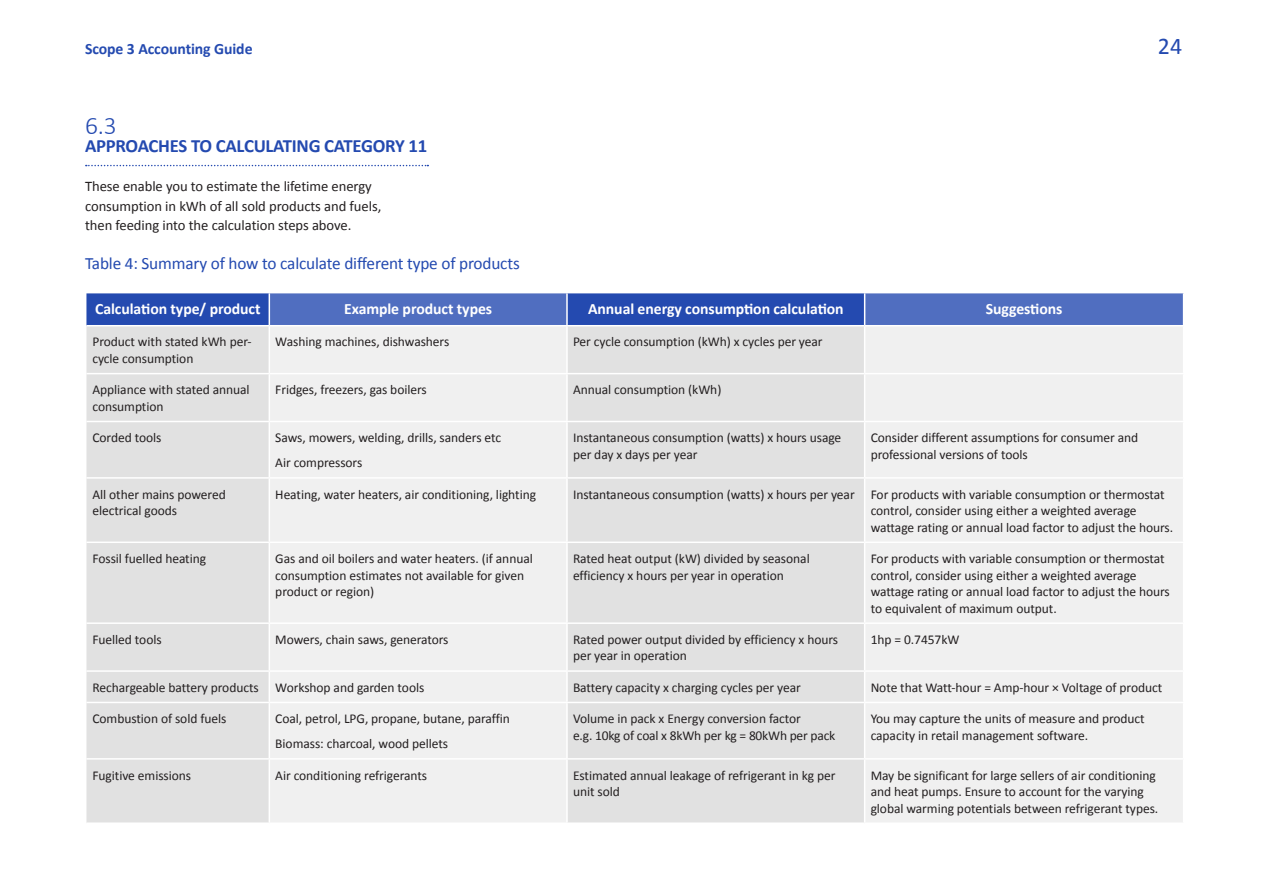
<style>
.page{position:relative;width:1263px;height:893px;background:#fff}
.page>*{position:absolute;margin:0;border:0;box-sizing:border-box;transform-origin:0 0}
.Section_numbers{font:300 25.5px "Calibri";color:#244ab0}
.t1{font:24px "Calibri";color:#244ab0}
.Section_Headings{font:700 18.75px "Calibri";letter-spacing:-.015em;color:#244ab0}
.image_captions{font:17.25px "Calibri";letter-spacing:-.01em;color:#244ab0}
.Body_intro{font:700 15.75px "Calibri";letter-spacing:-.005em;color:#fff}
.t2{font:700 15.75px "Calibri";letter-spacing:-.005em;color:#244ab0}
.Body_text{font:14.7px/19.5px "Calibri";letter-spacing:-.005em;color:#231f20}
.body_text_tables_no_baseline_grid{font:13.5px/16.5px "Calibri";letter-spacing:-.005em;color:#231f20}
</style>
<div class="page">
<svg style="left:86px;top:165px;width:342px;height:1px"></svg>
<svg style="left:86px;top:293px;width:1097px;height:32px;background:#3f60b9"></svg>
<div style="left:86px;top:326px;width:183px;height:496px;background:#e1e1e1"></div>
<svg style="left:270px;top:326px;width:913px;height:496px;fill:#f0f0f0"></svg>
<hr style="left:86px;top:373px;width:183px;height:1px;background:#fff">
<hr style="left:269px;top:373px;width:298px;height:1px;background:#fff">
<hr style="left:567px;top:373px;width:298px;height:1px;background:#fff">
<hr style="left:865px;top:373px;width:319px;height:1px;background:#fff">
<hr style="left:86px;top:421px;width:183px;height:1px;background:#fff">
<hr style="left:269px;top:421px;width:298px;height:1px;background:#fff">
<hr style="left:567px;top:421px;width:298px;height:1px;background:#fff">
<hr style="left:865px;top:421px;width:319px;height:1px;background:#fff">
<hr style="left:86px;top:477px;width:183px;height:2px;background:#fff">
<hr style="left:269px;top:477px;width:298px;height:2px;background:#fff">
<hr style="left:567px;top:477px;width:298px;height:2px;background:#fff">
<hr style="left:865px;top:477px;width:319px;height:2px;background:#fff">
<hr style="left:86px;top:541px;width:183px;height:2px;background:#fff">
<hr style="left:269px;top:541px;width:298px;height:2px;background:#fff">
<hr style="left:567px;top:541px;width:298px;height:2px;background:#fff">
<hr style="left:865px;top:541px;width:319px;height:2px;background:#fff">
<hr style="left:86px;top:622px;width:183px;height:2px;background:#fff">
<hr style="left:269px;top:622px;width:298px;height:2px;background:#fff">
<hr style="left:567px;top:622px;width:298px;height:2px;background:#fff">
<hr style="left:865px;top:622px;width:319px;height:2px;background:#fff">
<hr style="left:86px;top:670px;width:183px;height:2px;background:#fff">
<hr style="left:269px;top:670px;width:298px;height:2px;background:#fff">
<hr style="left:567px;top:670px;width:298px;height:2px;background:#fff">
<hr style="left:865px;top:670px;width:319px;height:2px;background:#fff">
<hr style="left:86px;top:702px;width:183px;height:1px;background:#fff">
<hr style="left:269px;top:702px;width:298px;height:1px;background:#fff">
<hr style="left:567px;top:702px;width:298px;height:1px;background:#fff">
<hr style="left:865px;top:702px;width:319px;height:1px;background:#fff">
<hr style="left:86px;top:758px;width:183px;height:2px;background:#fff">
<hr style="left:269px;top:758px;width:298px;height:2px;background:#fff">
<hr style="left:567px;top:758px;width:298px;height:2px;background:#fff">
<hr style="left:865px;top:758px;width:319px;height:2px;background:#fff">
<hr style="left:269px;top:293px;width:1px;height:32px;background:#fff">
<hr style="left:566px;top:293px;width:2px;height:32px;background:#fff">
<hr style="left:864px;top:293px;width:1px;height:32px;background:#fff">
<hr style="left:566px;top:326px;width:2px;height:47px;background:#fff">
<hr style="left:864px;top:326px;width:1px;height:47px;background:#fff">
<hr style="left:566px;top:374px;width:2px;height:47px;background:#fff">
<hr style="left:864px;top:374px;width:1px;height:47px;background:#fff">
<hr style="left:566px;top:422px;width:2px;height:55px;background:#fff">
<hr style="left:864px;top:422px;width:1px;height:55px;background:#fff">
<hr style="left:566px;top:479px;width:2px;height:62px;background:#fff">
<hr style="left:864px;top:479px;width:1px;height:62px;background:#fff">
<hr style="left:566px;top:543px;width:2px;height:79px;background:#fff">
<hr style="left:864px;top:543px;width:1px;height:79px;background:#fff">
<hr style="left:566px;top:624px;width:2px;height:46px;background:#fff">
<hr style="left:864px;top:624px;width:1px;height:46px;background:#fff">
<hr style="left:566px;top:672px;width:2px;height:30px;background:#fff">
<hr style="left:864px;top:672px;width:1px;height:30px;background:#fff">
<hr style="left:566px;top:703px;width:2px;height:55px;background:#fff">
<hr style="left:864px;top:703px;width:1px;height:55px;background:#fff">
<hr style="left:566px;top:760px;width:2px;height:62px;background:#fff">
<hr style="left:864px;top:760px;width:1px;height:62px;background:#fff">
<p class="t2" style="left:85px;top:39px;width:169px">Scope 3 Accounting Guide</p>
<h2 class="t1" style="left:1158px;top:31px;width:26px">24</h2>
<p class="Section_numbers" style="left:85px;top:110px;width:33px">6.3</p>
<p class="Section_Headings" style="left:85px;top:134px;width:344px">APPROACHES TO CALCULATING CATEGORY 11</p>
<p class="Body_text" style="left:85px;top:176px;width:298px">These enable you to estimate the lifetime energy consumption in kWh of all sold products and fuels, then feeding into the calculation steps above.</p>
<p class="image_captions" style="left:85px;top:252px;width:436px">Table 4: Summary of how to calculate different type of products</p>
<p class="Body_intro" style="left:95px;top:298px;width:167px">Calculation type/ product</p>
<p class="Body_intro" style="left:344px;top:298px;width:149px">Example product types</p>
<p class="Body_intro" style="left:588px;top:298px;width:257px">Annual energy consumption calculation</p>
<p class="Body_intro" style="left:986px;top:298px;width:78px">Suggestions</p>
<p class="body_text_tables_no_baseline_grid" style="left:92px;top:334px;width:161px">Product with stated kWh per&shy;cycle consumption</p>
<p class="body_text_tables_no_baseline_grid" style="left:275px;top:334px;width:175px">Washing machines, dishwashers</p>
<p class="body_text_tables_no_baseline_grid" style="left:573px;top:334px;width:251px">Per cycle consumption (kWh) x cycles per year</p>
<p class="body_text_tables_no_baseline_grid" style="left:92px;top:382px;width:159px">Appliance with stated annual consumption</p>
<p class="body_text_tables_no_baseline_grid" style="left:275px;top:382px;width:153px">Fridges, freezers, gas boilers</p>
<p class="body_text_tables_no_baseline_grid" style="left:573px;top:382px;width:150px">Annual consumption (kWh)</p>
<p class="body_text_tables_no_baseline_grid" style="left:92px;top:430px;width:71px">Corded tools</p>
<p class="body_text_tables_no_baseline_grid" style="left:275px;top:430px;width:227px">Saws, mowers, welding, drills, sanders etc</p>
<p class="body_text_tables_no_baseline_grid" style="left:275px;top:455px;width:88px">Air compressors</p>
<p class="body_text_tables_no_baseline_grid" style="left:573px;top:430px;width:270px">Instantaneous consumption (watts) x hours usage per day x days per year</p>
<p class="body_text_tables_no_baseline_grid" style="left:871px;top:430px;width:269px">Consider different assumptions for consumer and professional versions of tools</p>
<p class="body_text_tables_no_baseline_grid" style="left:92px;top:486px;width:135px">All other mains powered electrical goods</p>
<p class="body_text_tables_no_baseline_grid" style="left:275px;top:486px;width:262px">Heating, water heaters, air conditioning, lighting</p>
<p class="body_text_tables_no_baseline_grid" style="left:573px;top:486px;width:283px">Instantaneous consumption (watts) x hours per year</p>
<p class="body_text_tables_no_baseline_grid" style="left:871px;top:486px;width:304px">For products with variable consumption or thermostat control, consider using either a weighted average wattage rating or annual load factor to adjust the hours.</p>
<p class="body_text_tables_no_baseline_grid" style="left:92px;top:550px;width:115px">Fossil fuelled heating</p>
<p class="body_text_tables_no_baseline_grid" style="left:275px;top:550px;width:259px">Gas and oil boilers and water heaters. (if annual consumption estimates not available for given product or region)</p>
<p class="body_text_tables_no_baseline_grid" style="left:573px;top:550px;width:238px">Rated heat output (kW) divided by seasonal efficiency x hours per year in operation</p>
<p class="body_text_tables_no_baseline_grid" style="left:871px;top:550px;width:301px">For products with variable consumption or thermostat control, consider using either a weighted average wattage rating or annual load factor to adjust the hours to equivalent of maximum output.</p>
<p class="body_text_tables_no_baseline_grid" style="left:92px;top:631px;width:71px">Fuelled tools</p>
<p class="body_text_tables_no_baseline_grid" style="left:275px;top:631px;width:175px">Mowers, chain saws, generators</p>
<p class="body_text_tables_no_baseline_grid" style="left:573px;top:631px;width:267px">Rated power output divided by efficiency x hours per year in operation</p>
<p class="body_text_tables_no_baseline_grid" style="left:871px;top:631px;width:90px">1hp = 0.7457kW</p>
<p class="body_text_tables_no_baseline_grid" style="left:92px;top:679px;width:168px">Rechargeable battery products</p>
<p class="body_text_tables_no_baseline_grid" style="left:275px;top:679px;width:151px">Workshop and garden tools</p>
<p class="body_text_tables_no_baseline_grid" style="left:573px;top:679px;width:229px">Battery capacity x charging cycles per year</p>
<p class="body_text_tables_no_baseline_grid" style="left:871px;top:679px;width:293px">Note that Watt-hour = Amp-hour × Voltage of product</p>
<p class="body_text_tables_no_baseline_grid" style="left:92px;top:710px;width:135px">Combustion of sold fuels</p>
<p class="body_text_tables_no_baseline_grid" style="left:275px;top:710px;width:236px">Coal, petrol, LPG, propane, butane, paraffin</p>
<p class="body_text_tables_no_baseline_grid" style="left:275px;top:735px;width:174px">Biomass: charcoal, wood pellets</p>
<p class="body_text_tables_no_baseline_grid" style="left:573px;top:710px;width:264px">Volume in pack x Energy conversion factor<br>e.g. 10kg of coal x 8kWh per kg = 80kWh per pack</p>
<p class="body_text_tables_no_baseline_grid" style="left:871px;top:710px;width:276px">You may capture the units of measure and product capacity in retail management software.</p>
<p class="body_text_tables_no_baseline_grid" style="left:92px;top:767px;width:100px">Fugitive emissions</p>
<p class="body_text_tables_no_baseline_grid" style="left:275px;top:767px;width:153px">Air conditioning refrigerants</p>
<p class="body_text_tables_no_baseline_grid" style="left:573px;top:767px;width:264px">Estimated annual leakage of refrigerant in kg per unit sold</p>
<p class="body_text_tables_no_baseline_grid" style="left:871px;top:767px;width:289px">May be significant for large sellers of air conditioning and heat pumps. Ensure to account for the varying global warming potentials between refrigerant types.</p>
</div>
